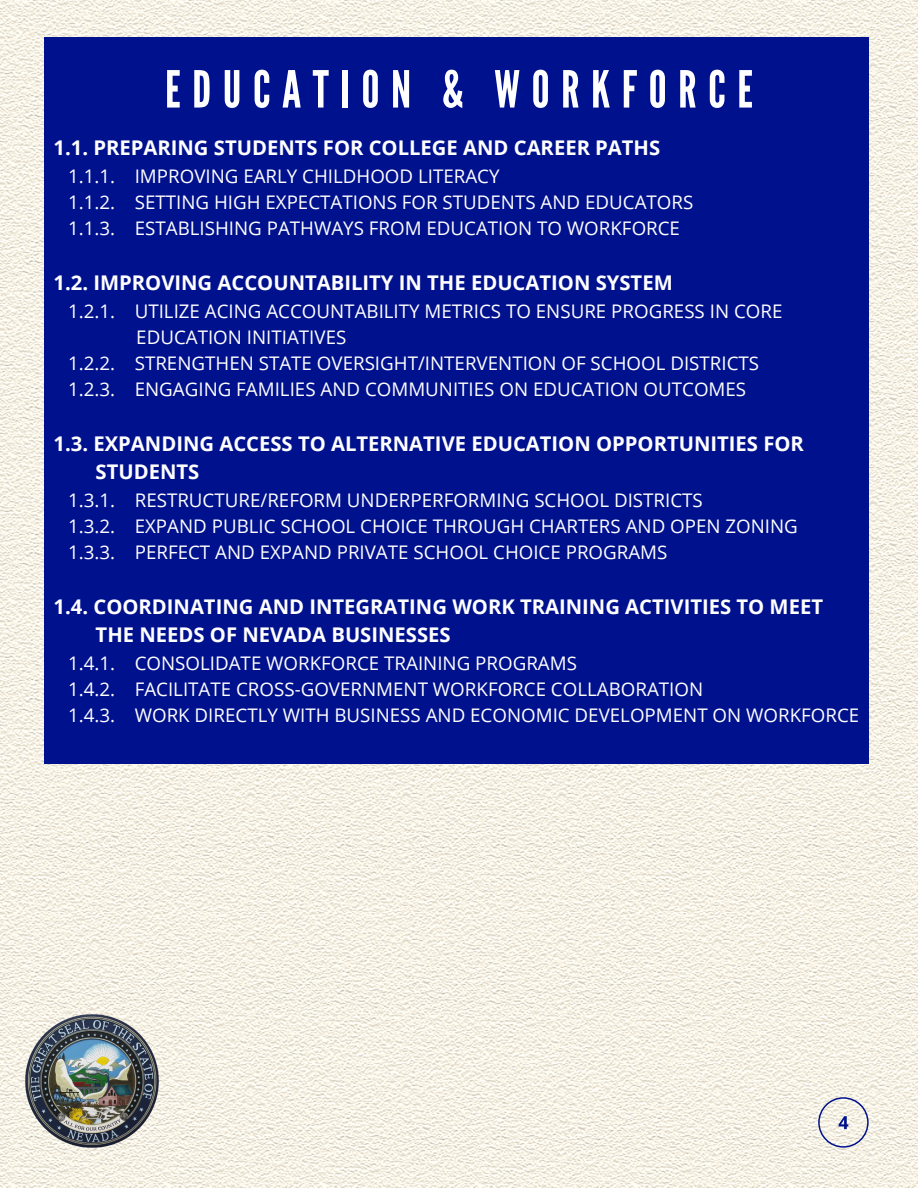
<style>
.page{position:relative;width:918px;height:1188px;background:#fff}
.page>*{position:absolute;margin:0;border:0;box-sizing:border-box;transform-origin:0 0}
.t1{font:51px "League Gothic";letter-spacing:.225em;color:#fff}
.t2{font:700 20.25px "Open Sans";color:#fff}
.t3{font:18.75px "Open Sans";color:#fff}
</style>
<div class="page">
<img style="left:0;top:0;width:918px;height:1188px">
<div style="left:44px;top:38px;width:825px;height:726px;background:#00118d"></div>
<img style="left:25px;top:1014px;width:134px;height:134px">
<svg style="left:818px;top:1097px;width:51px;height:51px"></svg>
<p class="t1" style="left:165px;top:60px;width:589px">EDUCATION &amp; WORKFORCE</p>
<p class="t2" style="left:54px;top:133px;width:608px">1.1. PREPARING STUDENTS FOR COLLEGE AND CAREER PATHS</p>
<p class="t3" style="left:68px;top:163px;width:433px">1.1.1. IMPROVING EARLY CHILDHOOD LITERACY</p>
<p class="t3" style="left:68px;top:189px;width:627px">1.1.2. SETTING HIGH EXPECTATIONS FOR STUDENTS AND EDUCATORS</p>
<p class="t3" style="left:68px;top:215px;width:613px">1.1.3. ESTABLISHING PATHWAYS FROM EDUCATION TO WORKFORCE</p>
<p class="t2" style="left:54px;top:268px;width:621px">1.2. IMPROVING ACCOUNTABILITY IN THE EDUCATION SYSTEM</p>
<p class="t3" style="left:68px;top:298px;width:716px">1.2.1. UTILIZE ACING ACCOUNTABILITY METRICS TO ENSURE PROGRESS IN CORE</p>
<p class="t3" style="left:136px;top:324px;width:212px">EDUCATION INITIATIVES</p>
<p class="t3" style="left:68px;top:350px;width:693px">1.2.2. STRENGTHEN STATE OVERSIGHT/INTERVENTION OF SCHOOL DISTRICTS</p>
<p class="t3" style="left:68px;top:376px;width:680px">1.2.3. ENGAGING FAMILIES AND COMMUNITIES ON EDUCATION OUTCOMES</p>
<p class="t2" style="left:54px;top:429px;width:752px">1.3. EXPANDING ACCESS TO ALTERNATIVE EDUCATION OPPORTUNITIES FOR</p>
<p class="t2" style="left:96px;top:457px;width:105px">STUDENTS</p>
<p class="t3" style="left:68px;top:487px;width:636px">1.3.1. RESTRUCTURE/REFORM UNDERPERFORMING SCHOOL DISTRICTS</p>
<p class="t3" style="left:68px;top:513px;width:731px">1.3.2. EXPAND PUBLIC SCHOOL CHOICE THROUGH CHARTERS AND OPEN ZONING</p>
<p class="t3" style="left:68px;top:539px;width:601px">1.3.3. PERFECT AND EXPAND PRIVATE SCHOOL CHOICE PROGRAMS</p>
<p class="t2" style="left:54px;top:592px;width:771px">1.4. COORDINATING AND INTEGRATING WORK TRAINING ACTIVITIES TO MEET</p>
<p class="t2" style="left:96px;top:620px;width:357px">THE NEEDS OF NEVADA BUSINESSES</p>
<p class="t3" style="left:68px;top:650px;width:510px">1.4.1. CONSOLIDATE WORKFORCE TRAINING PROGRAMS</p>
<p class="t3" style="left:68px;top:676px;width:636px">1.4.2. FACILITATE CROSS-GOVERNMENT WORKFORCE COLLABORATION</p>
<p class="t3" style="left:68px;top:702px;width:793px">1.4.3. WORK DIRECTLY WITH BUSINESS AND ECONOMIC DEVELOPMENT ON WORKFORCE</p>
</div>
